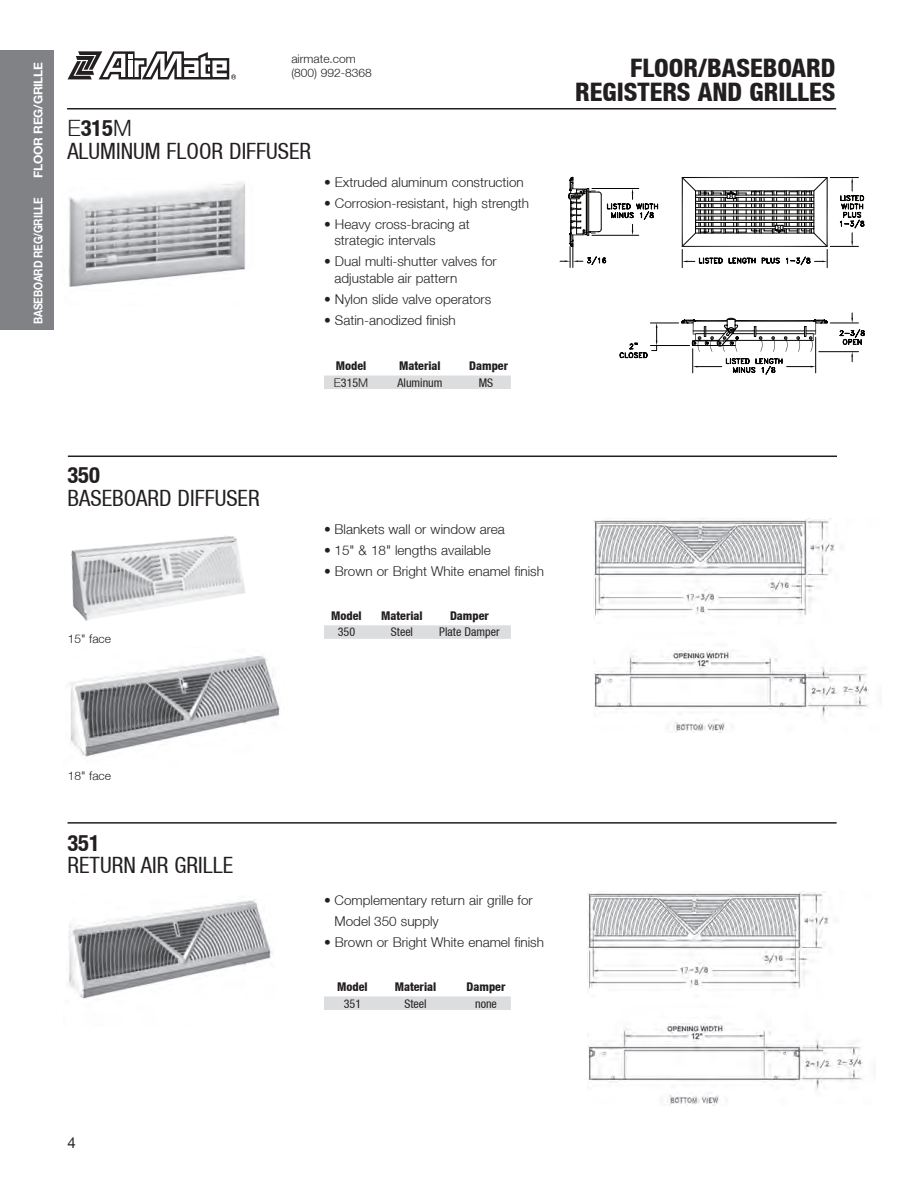
<style>
.page{position:relative;width:918px;height:1188px;background:#fff}
.page>*{position:absolute;margin:0;border:0;box-sizing:border-box;transform-origin:0 0}
.t1{font:800 condensed 25.5px/24px "Helvetica Neue LT";color:#231f20;text-align:right}
.t2{font:condensed 22.5px/22.5px "Helvetica Neue LT";color:#231f20}
.t3{font:700 condensed 22.5px "Helvetica Neue LT";color:#231f20}
.t4{font:15px "Helvetica Neue LT";color:#231f20}
.t5{font:300 13.5px/16.2px "Helvetica Neue LT";color:#231f20}
.t6{font:800 condensed 12px "Helvetica Neue LT";color:#231f20}
.t7{font:condensed 12px "Helvetica Neue LT";color:#231f20}
.t8{font:300 12px/13.8px "Helvetica Neue LT";color:#231f20}
.t9{font:700 12px "Helvetica Neue LT";letter-spacing:-.015em;color:#fff;scale:.85 1}
.t10{font:700 12px "Helvetica Neue LT";letter-spacing:-.015em;color:#fff}
.s1{font-weight:300;font-stretch:normal}
.s2{font-weight:700}
</style>
<div class="page">
<img style="left:69px;top:656px;width:211px;height:102px">
<div style="left:0;top:189px;width:54px;height:141px;background:#808285"></div>
<svg style="left:68px;top:51px;width:168px;height:28px"></svg>
<hr style="left:67px;top:108px;width:769px;height:2px;background:#231f20">
<img style="left:68px;top:182px;width:177px;height:105px">
<svg style="left:619px;top:312px;width:246px;height:62px"></svg>
<svg style="left:560px;top:177px;width:304px;height:91px"></svg>
<div style="left:324px;top:376px;width:187px;height:13px;background:#dcdddf"></div>
<hr style="left:68px;top:456px;width:769px;height:1px;background:#231f20">
<img style="left:593px;top:519px;width:276px;height:214px">
<div style="left:324px;top:625px;width:187px;height:14px;background:#dcdddf"></div>
<hr style="left:68px;top:822px;width:769px;height:2px;background:#231f20">
<img style="left:68px;top:899px;width:205px;height:100px">
<img style="left:587px;top:892px;width:276px;height:214px">
<div style="left:324px;top:996px;width:187px;height:14px;background:#dcdddf"></div>
<div style="left:0;top:50px;width:54px;height:141px;background:#808285"></div>
<img style="left:71px;top:536px;width:175px;height:85px">
<p class="t10" style="left:31px;top:178px;width:117px;rotate:-90deg">FLOOR REG/GRILLE</p>
<p class="t9" style="left:31px;top:324px;width:151px;rotate:-90deg">BASEBOARD REG/GRILLE</p>
<p class="t8" style="left:291px;top:52px;width:82px">airmate.com (800) 992-8368</p>
<h2 class="t2" style="left:67px;top:117px;width:245px"><span class="s1">E</span><span class="s2">315</span><span class="s1">M<br></span>ALUMINUM FLOOR DIFFUSER</h2>
<p class="t5" style="left:324px;top:174px;width:201px">• Extruded aluminum construction</p>
<p class="t5" style="left:324px;top:195px;width:207px">• Corrosion-resistant, high strength</p>
<p class="t5" style="left:335px;top:216px;width:137px;text-indent:-11px">• Heavy cross-bracing at strategic intervals</p>
<p class="t5" style="left:335px;top:253px;width:164px;text-indent:-11px">• Dual multi-shutter valves for adjustable air pattern</p>
<p class="t5" style="left:324px;top:290px;width:169px">• Nylon slide valve operators</p>
<p class="t5" style="left:324px;top:311px;width:133px">• Satin-anodized finish</p>
<p class="t6" style="left:336px;top:358px;width:32px">Model</p>
<p class="t6" style="left:399px;top:358px;width:43px">Material</p>
<p class="t6" style="left:469px;top:358px;width:40px">Damper</p>
<p class="t7" style="left:334px;top:375px;width:36px"><span class="s1">E</span>315<span class="s1">M</span></p>
<p class="t7" style="left:398px;top:375px;width:46px">Aluminum</p>
<p class="t7" style="left:479px;top:375px;width:16px">MS</p>
<h2 class="t3" style="left:68px;top:461px;width:34px">350</h2>
<h2 class="t2" style="left:68px;top:486px;width:194px">BASEBOARD DIFFUSER</h2>
<p class="t8" style="left:68px;top:631px;width:45px">15" face</p>
<p class="t5" style="left:324px;top:521px;width:182px">• Blankets wall or window area</p>
<p class="t5" style="left:324px;top:542px;width:168px">• 15" &amp; 18" lengths available</p>
<p class="t5" style="left:324px;top:563px;width:222px">• Brown or Bright White enamel finish</p>
<p class="t6" style="left:331px;top:608px;width:32px">Model</p>
<p class="t6" style="left:381px;top:608px;width:43px">Material</p>
<p class="t6" style="left:450px;top:608px;width:40px">Damper</p>
<p class="t7" style="left:338px;top:625px;width:19px">350</p>
<p class="t7" style="left:391px;top:625px;width:24px">Steel</p>
<p class="t7" style="left:439px;top:625px;width:62px">Plate Damper</p>
<h1 class="t1" style="left:575px;top:55px;width:262px">FLOOR/BASEBOARD<br>REGISTERS AND GRILLES</h1>
<p class="t8" style="left:68px;top:768px;width:45px">18" face</p>
<h2 class="t3" style="left:68px;top:829px;width:34px">351</h2>
<h2 class="t2" style="left:68px;top:854px;width:167px">RETURN AIR GRILLE</h2>
<p class="t5" style="left:335px;top:890px;width:200px;line-height:21px;text-indent:-11px">• Complementary return air grille for<br>Model 350 supply</p>
<p class="t5" style="left:324px;top:934px;width:222px">• Brown or Bright White enamel finish</p>
<p class="t6" style="left:337px;top:979px;width:32px">Model</p>
<p class="t6" style="left:395px;top:979px;width:43px">Material</p>
<p class="t6" style="left:467px;top:979px;width:40px">Damper</p>
<p class="t7" style="left:344px;top:996px;width:19px">351</p>
<p class="t7" style="left:404px;top:996px;width:24px">Steel</p>
<p class="t7" style="left:475px;top:996px;width:23px">none</p>
<p class="t4" style="left:68px;top:1133px;width:10px">4</p>
</div>
